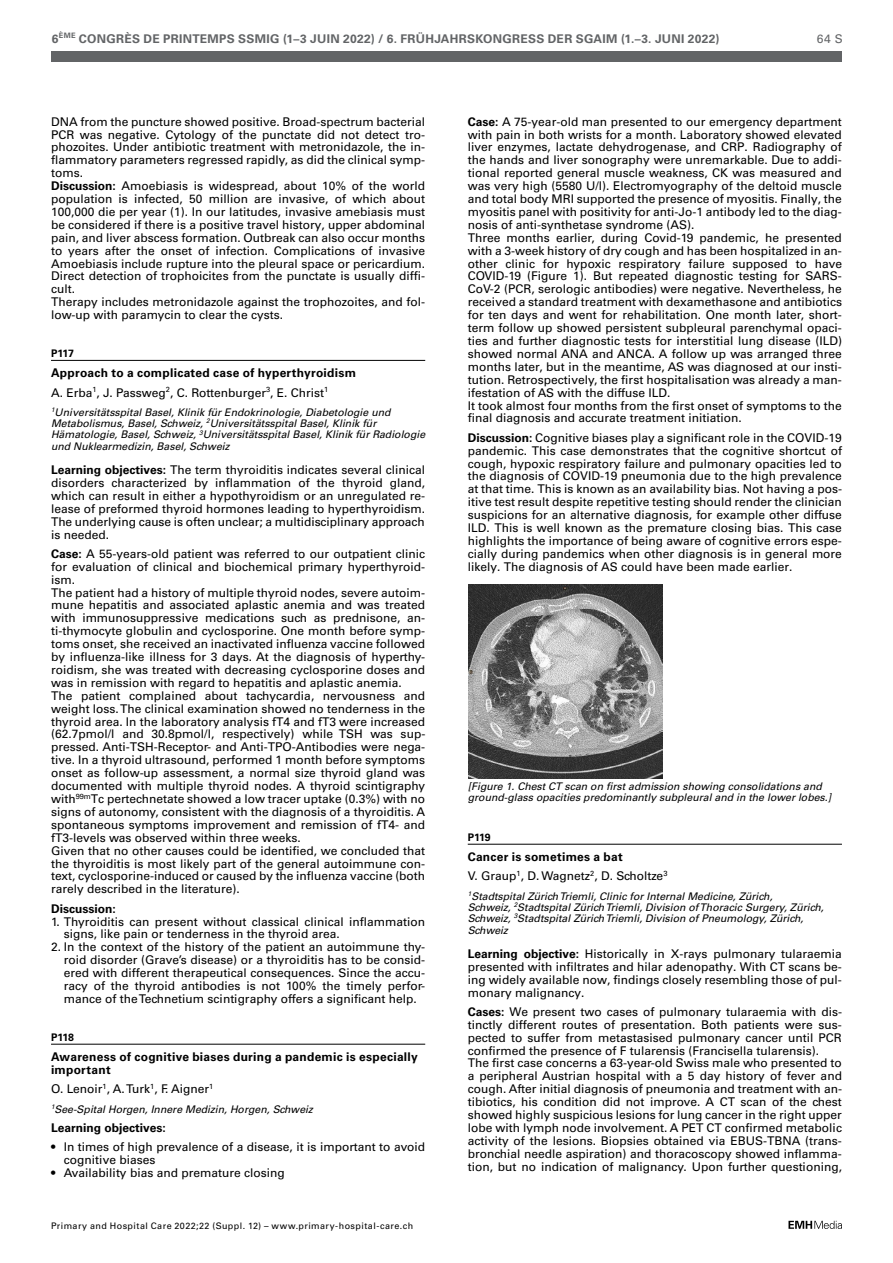
<style>
.page{position:relative;width:893px;height:1263px;background:#fff}
.page>*{position:absolute;margin:0;border:0;box-sizing:border-box;transform-origin:0 0}
.t1{font:12px/12.9px "Univers LT Std";color:#000}
.t2{font:700 12px/19.4px "Univers LT Std";letter-spacing:.02em;color:#000}
.t3{font:700 12px "Univers LT Std";letter-spacing:.025em;color:#626466}
.t4{font:700 12px "Univers LT Std";color:#000}
.t5{font:12px "Univers LT Std";color:#626466}
.t6{font:italic 10.5px/11.2px "Univers LT Std";color:#000}
.t7{font:700 10.5px "Univers LT Std";letter-spacing:-.01em;color:#000}
.t8{font:9px "Univers LT Std";letter-spacing:.05em;color:#000}
.s1{font-weight:700}
.s2{font-weight:400}
</style>
<div class="page">
<div style="left:51px;top:51px;width:791px;height:11px;background:#626466"></div>
<svg style="left:788px;top:1221px;width:54px;height:8px"></svg>
<hr style="left:51px;top:360px;width:374px;height:1px;background:#000">
<hr style="left:51px;top:1044px;width:374px;height:1px;background:#000">
<hr style="left:468px;top:844px;width:374px;height:1px;background:#000">
<img style="left:468px;top:585px;width:194px;height:194px">
<p class="t3" style="left:52px;top:31px;width:669px">6<sup>ÈME</sup> CONGRÈS DE PRINTEMPS SSMIG (1–3 JUIN 2022) / 6. FRÜHJAHRSKONGRESS DER SGAIM (1.–3. JUNI 2022)</p>
<p class="t5" style="left:817px;top:31px;width:28px">64 S</p>
<p class="t1" style="left:51px;top:115px;width:376px">DNA from the puncture showed positive. Broad-spectrum bacterial PCR was negative. Cytology of the punctate did not detect tro&shy;phozoites. Under antibiotic treatment with metronidazole, the in&shy;flammatory parameters regressed rapidly, as did the clinical symp&shy;toms.<br><span class="s1">Discussion:</span> Amoebiasis is widespread, about 10% of the world population is infected, 50 million are invasive, of which about 100,000 die per year (1). In our latitudes, invasive amebiasis must be considered if there is a positive travel history, upper abdominal pain, and liver abscess formation. Outbreak can also occur months to years after the onset of infection. Complications of invasive Amoebiasis include rupture into the pleural space or pericardium.<br>Direct detection of trophoicites from the punctate is usually diffi&shy;cult.<br>Therapy includes metronidazole against the trophozoites, and fol&shy;low-up with paramycin to clear the cysts.</p>
<p class="t7" style="left:51px;top:347px;width:24px">P117</p>
<p class="t2" style="left:51px;top:363px;width:307px">Approach to a complicated case of hyperthyroidism<br><span class="s2">A. Erba</span><sup>1</sup><span class="s2">, J. Passweg</span><sup>2</sup><span class="s2">, C. Rottenburger</span><sup>3</sup><span class="s2">, E. Christ</span><sup>1</sup></p>
<p class="t6" style="left:51px;top:407px;width:376px"><sup>1</sup>Universitätsspital Basel, Klinik für Endokrinologie, Diabetologie und Metabolismus, Basel, Schweiz, <sup>2</sup>Universitätsspital Basel, Klinik für Hämatologie, Basel, Schweiz, <sup>3</sup>Universitätsspital Basel, Klinik für Radiologie und Nuklearmedizin, Basel, Schweiz</p>
<p class="t1" style="left:51px;top:463px;width:376px;text-align:justify"><span class="s1">Learning objectives:</span> The term thyroiditis indicates several clinical disorders characterized by inflammation of the thyroid gland, which can result in either a hypothyroidism or an unregulated re&shy;lease of preformed thyroid hormones leading to hyperthyroidism.<br>The underlying cause is often unclear; a multidisciplinary approach is needed.</p>
<p class="t1" style="left:51px;top:547px;width:376px"><span class="s1">Case:</span> A 55-years-old patient was referred to our outpatient clinic for evaluation of clinical and biochemical primary hyperthyroid&shy;ism.<br>The patient had a history of multiple thyroid nodes, severe autoim&shy;mune hepatitis and associated aplastic anemia and was treated with immunosuppressive medications such as prednisone, an&shy;ti-thymocyte globulin and cyclosporine. One month before symp&shy;toms onset, she received an inactivated influenza vaccine followed by influenza-like illness for 3 days. At the diagnosis of hyperthy&shy;roidism, she was treated with decreasing cyclosporine doses and was in remission with regard to hepatitis and aplastic anemia.<br>The patient complained about tachycardia, nervousness and weight loss. The clinical examination showed no tenderness in the thyroid area. In the laboratory analysis fT4 and fT3 were increased (62.7pmol/l and 30.8pmol/l, respectively) while TSH was sup&shy;pressed. Anti-TSH-Receptor- and Anti-TPO-Antibodies were nega&shy;tive. In a thyroid ultrasound, performed 1 month before symptoms onset as follow-up assessment, a normal size thyroid gland was documented with multiple thyroid nodes. A thyroid scintigraphy with<sup>99m</sup>Tc pertechnetate showed a low tracer uptake (0.3%) with no signs of autonomy, consistent with the diagnosis of a thyroiditis. A spontaneous symptoms improvement and remission of fT4- and fT3-levels was observed within three weeks.<br>Given that no other causes could be identified, we concluded that the thyroiditis is most likely part of the general autoimmune con&shy;text, cyclosporine-induced or caused by the influenza vaccine (both rarely described in the literature).</p>
<p class="t4" style="left:51px;top:901px;width:66px">Discussion:</p>
<p class="t1" style="left:64px;top:915px;width:363px;text-indent:-13px">1. Thyroiditis can present without classical clinical inflammation signs, like pain or tenderness in the thyroid area.</p>
<p class="t1" style="left:64px;top:941px;width:363px;text-align:justify;text-indent:-13px">2. In the context of the history of the patient an autoimmune thy&shy;roid disorder (Grave’s disease) or a thyroiditis has to be consid&shy;ered with different therapeutical consequences. Since the accu&shy;racy of the thyroid antibodies is not 100% the timely perfor&shy;mance of the Technetium scintigraphy offers a significant help.</p>
<p class="t7" style="left:51px;top:1031px;width:25px">P118</p>
<p class="t2" style="left:51px;top:1050px;width:368px;line-height:12.9px">Awareness of cognitive biases during a pandemic is especially important</p>
<p class="t1" style="left:51px;top:1083px;width:164px">O. Lenoir<sup>1</sup>, A. Turk<sup>1</sup>, F. Aigner<sup>1</sup></p>
<p class="t6" style="left:51px;top:1103px;width:263px"><sup>1</sup>See-Spital Horgen, Innere Medizin, Horgen, Schweiz</p>
<p class="t4" style="left:51px;top:1121px;width:116px">Learning objectives:</p>
<p class="t1" style="left:64px;top:1141px;width:363px;text-indent:-13px">• In times of high prevalence of a disease, it is important to avoid cognitive biases</p>
<p class="t1" style="left:51px;top:1166px;width:235px">• Availability bias and premature closing</p>
<p class="t8" style="left:51px;top:1220px;width:364px">Primary and Hospital Care 2022;22 (Suppl. 12) – www.primary-hospital-care.ch</p>
<p class="t1" style="left:468px;top:115px;width:376px"><span class="s1">Case:</span> A 75-year-old man presented to our emergency department with pain in both wrists for a month. Laboratory showed elevated liver enzymes, lactate dehydrogenase, and CRP. Radiography of the hands and liver sonography were unremarkable. Due to addi&shy;tional reported general muscle weakness, CK was measured and was very high (5580 U/l). Electromyography of the deltoid muscle and total body MRI supported the presence of myositis. Finally, the myositis panel with positivity for anti-Jo-1 antibody led to the diag&shy;nosis of anti-synthetase syndrome (AS).<br>Three months earlier, during Covid-19 pandemic, he presented with a 3-week history of dry cough and has been hospitalized in an&shy;other clinic for hypoxic respiratory failure supposed to have COVID-19 (Figure 1). But repeated diagnostic testing for SARS-CoV-2 (PCR, serologic antibodies) were negative. Nevertheless, he received a standard treatment with dexamethasone and antibiotics for ten days and went for rehabilitation. One month later, short&shy;term follow up showed persistent subpleural parenchymal opaci&shy;ties and further diagnostic tests for interstitial lung disease (ILD) showed normal ANA and ANCA. A follow up was arranged three months later, but in the meantime, AS was diagnosed at our insti&shy;tution. Retrospectively, the first hospitalisation was already a man&shy;ifestation of AS with the diffuse ILD.<br>It took almost four months from the first onset of symptoms to the final diagnosis and accurate treatment initiation.</p>
<p class="t1" style="left:468px;top:431px;width:376px;text-align:justify"><span class="s1">Discussion:</span> Cognitive biases play a significant role in the COVID-19 pandemic. This case demonstrates that the cognitive shortcut of cough, hypoxic respiratory failure and pulmonary opacities led to the diagnosis of COVID-19 pneumonia due to the high prevalence at that time. This is known as an availability bias. Not having a pos&shy;itive test result despite repetitive testing should render the clinician suspicions for an alternative diagnosis, for example other diffuse ILD. This is well known as the premature closing bias. This case highlights the importance of being aware of cognitive errors espe&shy;cially during pandemics when other diagnosis is in general more likely. The diagnosis of AS could have been made earlier.</p>
<p class="t6" style="left:468px;top:781px;width:365px">[Figure 1. Chest CT scan on first admission showing consolidations and ground-glass opacities predominantly subpleural and in the lower lobes.]</p>
<p class="t7" style="left:468px;top:831px;width:25px">P119</p>
<p class="t1" style="left:468px;top:847px;width:201px;line-height:19.4px"><span class="s1">Cancer is sometimes a bat<br></span>V. Graup<sup>1</sup>, D. Wagnetz<sup>2</sup>, D. Scholtze<sup>3</sup></p>
<p class="t6" style="left:468px;top:890px;width:358px"><sup>1</sup>Stadtspital Zürich Triemli, Clinic for Internal Medicine, Zürich,<br>Schweiz, <sup>2</sup>Stadtspital Zürich Triemli, Division of Thoracic Surgery, Zürich, Schweiz, <sup>3</sup>Stadtspital Zürich Triemli, Division of Pneumology, Zürich, Schweiz</p>
<p class="t1" style="left:468px;top:947px;width:376px;text-align:justify"><span class="s1">Learning objective:</span> Historically in X-rays pulmonary tularaemia presented with infiltrates and hilar adenopathy. With CT scans be&shy;ing widely available now, findings closely resembling those of pul&shy;monary malignancy.</p>
<p class="t1" style="left:468px;top:1005px;width:376px"><span class="s1">Cases:</span> We present two cases of pulmonary tularaemia with dis&shy;tinctly different routes of presentation. Both patients were sus&shy;pected to suffer from metastasised pulmonary cancer until PCR confirmed the presence of F tularensis (Francisella tularensis).<br>The first case concerns a 63-year-old Swiss male who presented to a peripheral Austrian hospital with a 5 day history of fever and cough. After initial diagnosis of pneumonia and treatment with an&shy;tibiotics, his condition did not improve. A CT scan of the chest showed highly suspicious lesions for lung cancer in the right upper lobe with lymph node involvement. A PET CT confirmed metabolic activity of the lesions. Biopsies obtained via EBUS-TBNA (trans&shy;bronchial needle aspiration) and thoracoscopy showed inflamma&shy;tion, but no indication of malignancy. Upon further questioning,</p>
</div>
